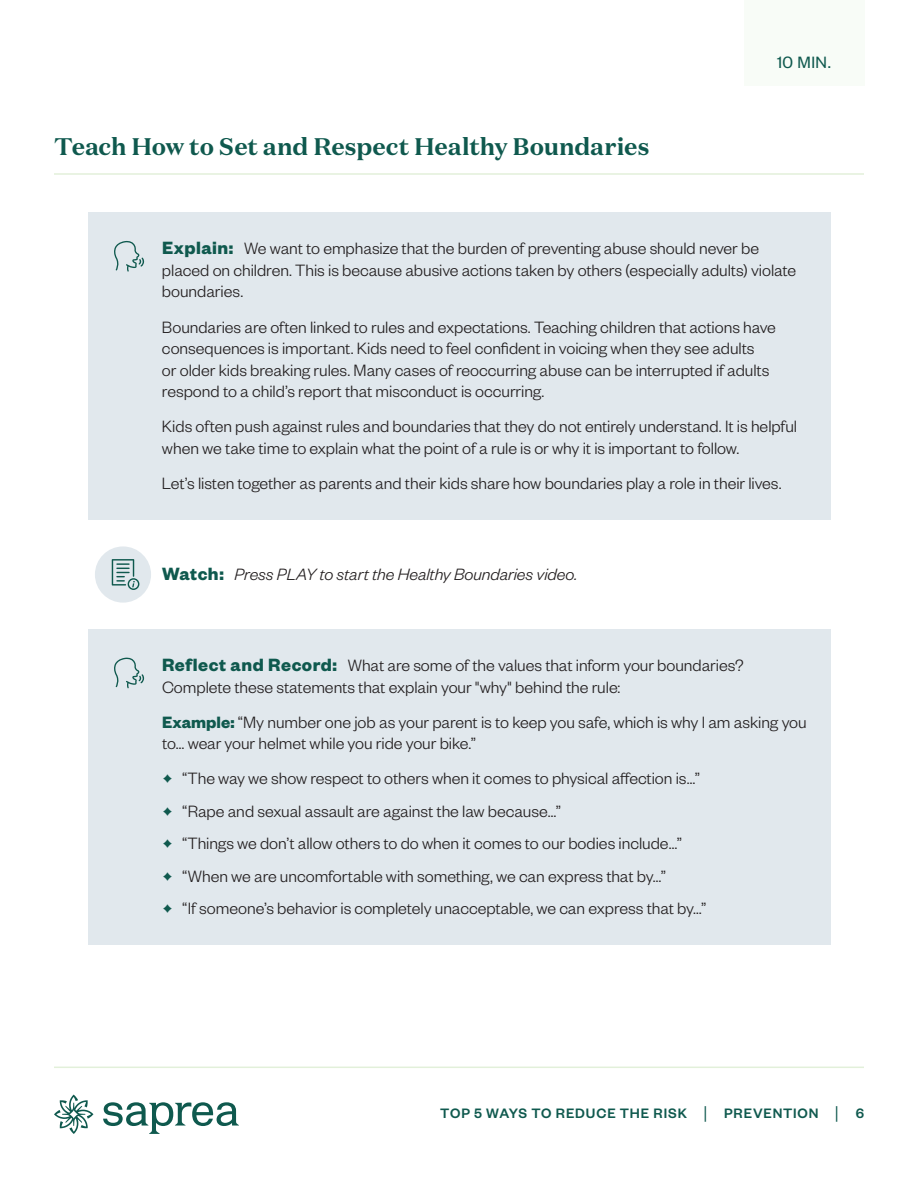
<style>
.page{position:relative;width:918px;height:1188px;background:#fff}
.page>*{position:absolute;margin:0;border:0;box-sizing:border-box;transform-origin:0 0}
.t1{font:700 24px "Domaine Text";letter-spacing:-.01em;color:#0f594e}
.t2{font:300 18px/21.6px "Founders Grotesk";letter-spacing:-.005em;color:#231f20}
.t3{font:italic 300 18px "Founders Grotesk";letter-spacing:-.005em;color:#231f20}
.t4{font:18px "Founders Grotesk";color:#0f594e}
.t5{font:500 15px "Founders Grotesk";letter-spacing:.06em;color:#0f594e}
.s1{font-weight:700;font-size:19.5px;color:#0f594e}
.s2{font-weight:700;font-style:normal;font-size:19.5px;color:#0f594e}
.s3{font-weight:700;color:#0f594e}
.s4{color:#0f594e}
.s5{font-weight:300;font-size:21px}
</style>
<div class="page">
<hr style="left:54px;top:1067px;width:810px;height:1px;background:#e2f0da">
<svg style="left:103px;top:1102px;width:136px;height:32px"></svg>
<svg style="left:54px;top:1095px;width:39px;height:39px"></svg>
<hr style="left:54px;top:173px;width:810px;height:2px;background:#e2f0da">
<div style="left:88px;top:212px;width:742px;height:117px;background:#e1e8ed"></div>
<div style="left:88px;top:292px;width:742px;height:136px;background:#e1e8ed"></div>
<div style="left:88px;top:392px;width:742px;height:93px;background:#e1e8ed"></div>
<div style="left:88px;top:448px;width:742px;height:72px;background:#e1e8ed"></div>
<div style="left:88px;top:629px;width:742px;height:95px;background:#e1e8ed"></div>
<div style="left:88px;top:687px;width:742px;height:93px;background:#e1e8ed"></div>
<div style="left:88px;top:757px;width:742px;height:58px;background:#e1e8ed"></div>
<div style="left:88px;top:789px;width:742px;height:59px;background:#e1e8ed"></div>
<div style="left:88px;top:822px;width:742px;height:58px;background:#e1e8ed"></div>
<div style="left:88px;top:854px;width:742px;height:59px;background:#e1e8ed"></div>
<div style="left:88px;top:887px;width:742px;height:58px;background:#e1e8ed"></div>
<svg style="left:114px;top:241px;width:30px;height:31px"></svg>
<div style="left:95px;top:546px;width:56px;height:57px;background:#e1e8ed;border-radius:50%"></div>
<svg style="left:112px;top:559px;width:27px;height:31px"></svg>
<svg style="left:114px;top:657px;width:30px;height:31px"></svg>
<div style="left:744px;top:0;width:120px;height:85px;background:#f8fcf7"></div>
<h1 class="t1" style="left:54px;top:137px;width:597px">Teach How to Set and Respect Healthy Boundaries</h1>
<p class="t4" style="left:777px;top:56px;width:55px">10 MIN.</p>
<p class="t2" style="left:162px;top:239px;width:636px"><span class="s1">Explain:</span> We want to emphasize that the burden of preventing abuse should never be placed on children. This is because abusive actions taken by others (especially adults) violate boundaries.</p>
<p class="t2" style="left:162px;top:317px;width:615px">Boundaries are often linked to rules and expectations. Teaching children that actions have consequences is important. Kids need to feel confident in voicing when they see adults<br>or older kids breaking rules. Many cases of reoccurring abuse can be interrupted if adults respond to a child’s report that misconduct is occurring.</p>
<p class="t2" style="left:162px;top:417px;width:637px">Kids often push against rules and boundaries that they do not entirely understand. It is helpful when we take time to explain what the point of a rule is or why it is important to follow.</p>
<p class="t2" style="left:162px;top:474px;width:621px">Let’s listen together as parents and their kids share how boundaries play a role in their lives.</p>
<p class="t3" style="left:162px;top:568px;width:417px"><span class="s2">Watch:</span> Press PLAY to start the Healthy Boundaries video.</p>
<p class="t2" style="left:162px;top:656px;width:583px"><span class="s1">Reflect and Record:</span> What are some of the values that inform your boundaries?<br>Complete these statements that explain your "why" behind the rule:</p>
<p class="t2" style="left:162px;top:713px;width:646px"><span class="s3">Example:</span> “My number one job as your parent is to keep you safe, which is why I am asking you to… wear your helmet while you ride your bike.”</p>
<p class="t2" style="left:162px;top:769px;width:540px"><span class="s4">•</span> “The way we show respect to others when it comes to physical affection is…”</p>
<p class="t2" style="left:162px;top:802px;width:401px"><span class="s4">•</span> “Rape and sexual assault are against the law because…”</p>
<p class="t2" style="left:162px;top:834px;width:521px"><span class="s4">•</span> “Things we don’t allow others to do when it comes to our bodies include…”</p>
<p class="t2" style="left:162px;top:866px;width:506px"><span class="s4">•</span> “When we are uncomfortable with something, we can express that by…”</p>
<p class="t2" style="left:162px;top:899px;width:546px"><span class="s4">•</span> “If someone’s behavior is completely unacceptable, we can express that by…”</p>
<p class="t5" style="left:440px;top:1104px;width:425px">TOP 5 WAYS TO REDUCE THE RISK <span class="s5">|</span> PREVENTION <span class="s5">|</span> 6</p>
</div>
